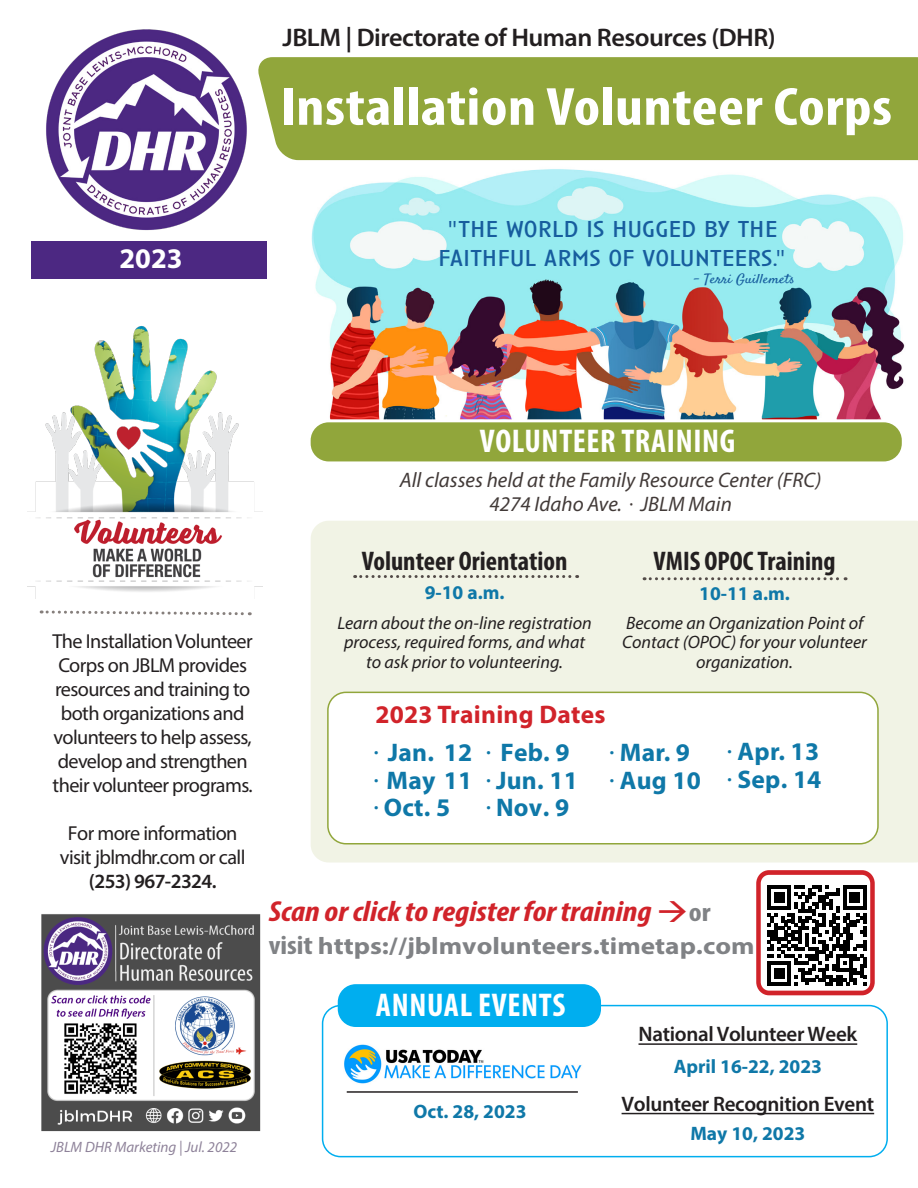
<style>
.page{position:relative;width:918px;height:1188px;background:#fff}
.page>*{position:absolute;margin:0;border:0;box-sizing:border-box;transform-origin:0 0}
.t1{font:700 condensed 54.15px "Myriad Pro";letter-spacing:.01em;color:#fff;scale:1.14 1}
.t2{font:700 condensed 33px "Myriad Pro";letter-spacing:.02em;color:#fff}
.t3{font:italic 700 condensed 29.1px "Myriad Pro";color:#d1232a;scale:1.14 1}
.t4{font:700 28.5px "Myriad Pro";color:#fff}
.t5{font:700 condensed 27px "Myriad Pro";color:#231f20}
.t6{font:700 25.5px/27.9px "Myriad Pro";letter-spacing:.01em;color:#0f78a8}
.t7{font:600 25.5px "Myriad Pro";letter-spacing:-.02em;color:#231f20}
.t8{font:700 25.5px "Myriad Pro";letter-spacing:.01em;color:#d1232a}
.t9{font:700 24px "Myriad Pro";color:#808285;scale:1.14 1}
.t10{font:23.7px "Anisette Std";color:#175d9e;scale:1.14 1}
.t11{font:italic 21px "Myriad Pro";color:#423a38}
.t12{font:600 21px "Myriad Pro";letter-spacing:-.015em;color:#231f20}
.t13{font:20.25px/24px "Myriad Pro";letter-spacing:-.03em;color:#231f20;text-align:center}
.t14{font:700 19.5px "Myriad Pro";color:#0f78a8}
.t15{font:italic 18px/19.5px "Myriad Pro";color:#231f20;text-align:center}
.t16{font:italic 15px "Myriad Pro";color:#8e8299}
.t17{font:13.2px "Satisfy";color:#175d9e;scale:1.14 1}
.s1{font-weight:600}
.s2{font-weight:700;font-style:normal;font-stretch:condensed}
.s3{font-style:normal;font-size:26.4px;color:#808285}
.s4{font-stretch:condensed;font-size:26.4px}
</style>
<div class="page">
<svg style="left:303px;top:160px;width:615px;height:260px"></svg>
<div style="left:756px;top:870px;width:119px;height:125px;border:5px solid #d1232a;border-radius:11px"></div>
<div style="left:311px;top:422px;width:591px;height:39px;background:#91a63b;border-radius:18px"></div>
<div style="left:311px;top:521px;width:607px;height:342px;background:#f1f3e5"></div>
<div style="left:258px;top:57px;width:660px;height:103px;background:#91a63b"></div>
<img style="left:46px;top:29px;width:201px;height:202px">
<div style="left:32px;top:241px;width:235px;height:38px;background:#4c2882"></div>
<svg style="left:41px;top:610px;width:209px;height:6px"></svg>
<img style="left:27px;top:326px;width:235px;height:272px">
<svg style="left:355px;top:575px;width:223px;height:3px"></svg>
<svg style="left:644px;top:577px;width:202px;height:3px"></svg>
<div style="left:328px;top:692px;width:550px;height:152px;background:#fff;border-radius:18px"></div>
<div style="left:327px;top:692px;width:552px;height:153px;border:2px solid #91a63b;border-radius:18px"></div>
<div style="left:322px;top:1005px;width:566px;height:152px;border:2px solid #00aeef;border-radius:18px"></div>
<div style="left:338px;top:984px;width:263px;height:43px;background:#00aeef;border-radius:18px"></div>
<hr style="left:347px;top:1091px;width:231px;height:2px;background:#231f20">
<img style="left:344px;top:1044px;width:238px;height:40px">
<svg style="left:767px;top:885px;width:100px;height:100px"></svg>
<img style="left:41px;top:914px;width:220px;height:218px">
<hr style="left:639px;top:1043px;width:218px;height:2px;background:#231f20">
<hr style="left:622px;top:1113px;width:252px;height:1px;background:#231f20">
<p class="t4" style="left:119px;top:240px;width:65px">2023</p>
<p class="t7" style="left:283px;top:21px;width:495px">JBLM | Directorate of Human Resources (DHR)</p>
<p class="t1" style="left:280px;top:73px;width:538px">Installation Volunteer Corps</p>
<p class="t10" style="left:447px;top:217px;width:291px">"THE WORLD IS HUGGED BY THE</p>
<p class="t10" style="left:438px;top:245px;width:307px">FAITHFUL ARMS OF VOLUNTEERS."</p>
<p class="t17" style="left:694px;top:270px;width:90px">- Terri Guillemets</p>
<p class="t13" style="left:53px;top:629px;width:202px">The Installation Volunteer<br>Corps on JBLM provides resources and training to both organizations and volunteers to help assess, develop and strengthen their volunteer programs.</p>
<p class="t13" style="left:60px;top:821px;width:187px">For more information visit jblmdhr.com or call <span class="s1">(253) 967-2324.</span></p>
<p class="t16" style="left:51px;top:1137px;width:188px">JBLM DHR Marketing | Jul. 2022</p>
<p class="t2" style="left:480px;top:421px;width:257px">VOLUNTEER TRAINING</p>
<p class="t11" style="left:400px;top:467px;width:423px">All classes held at the Family Resource Center (FRC)</p>
<p class="t11" style="left:489px;top:491px;width:244px">4274 Idaho Ave. <span class="s2">.</span> JBLM Main</p>
<p class="t5" style="left:362px;top:544px;width:207px">Volunteer Orientation</p>
<p class="t14" style="left:425px;top:580px;width:81px">9-10 a.m.</p>
<p class="t15" style="left:338px;top:613px;width:256px">Learn about the on-line registration process, required forms, and what</p>
<p class="t15" style="left:366px;top:652px;width:198px">to ask prior to volunteering.</p>
<p class="t8" style="left:375px;top:698px;width:232px">2023 Training Dates</p>
<p class="t5" style="left:654px;top:544px;width:183px">VMIS OPOC Training</p>
<p class="t14" style="left:699px;top:580px;width:92px">10-11 a.m.</p>
<p class="t15" style="left:622px;top:613px;width:246px">Become an Organization Point of<br>Contact (OPOC) for your volunteer organization.</p>
<p class="t6" style="left:487px;top:737px;width:93px">. Feb. 9 . Jun. 11 . Nov. 9</p>
<p class="t6" style="left:374px;top:737px;width:100px;text-align:justify">. Jan. 12 . May 11 . Oct. 5</p>
<p class="t6" style="left:610px;top:737px;width:93px">. Mar. 9 . Aug 10</p>
<p class="t6" style="left:728px;top:737px;width:95px;line-height:27.3px">. Apr. 13 . Sep. 14</p>
<p class="t3" style="left:269px;top:893px;width:389px">Scan or click to register for training→<span class="s3">or</span></p>
<p class="t9" style="left:269px;top:930px;width:428px"><span class="s4">visit</span> https://jblmvolunteers.timetap.com</p>
<p class="t2" style="left:376px;top:985px;width:191px">ANNUAL EVENTS</p>
<p class="t14" style="left:414px;top:1098px;width:114px">Oct. 28, 2023</p>
<p class="t12" style="left:639px;top:1021px;width:220px">National Volunteer Week</p>
<p class="t14" style="left:674px;top:1054px;width:150px">April 16-22, 2023</p>
<p class="t12" style="left:622px;top:1090px;width:254px">Volunteer Recognition Event</p>
<p class="t14" style="left:690px;top:1120px;width:116px">May 10, 2023</p>
</div>
